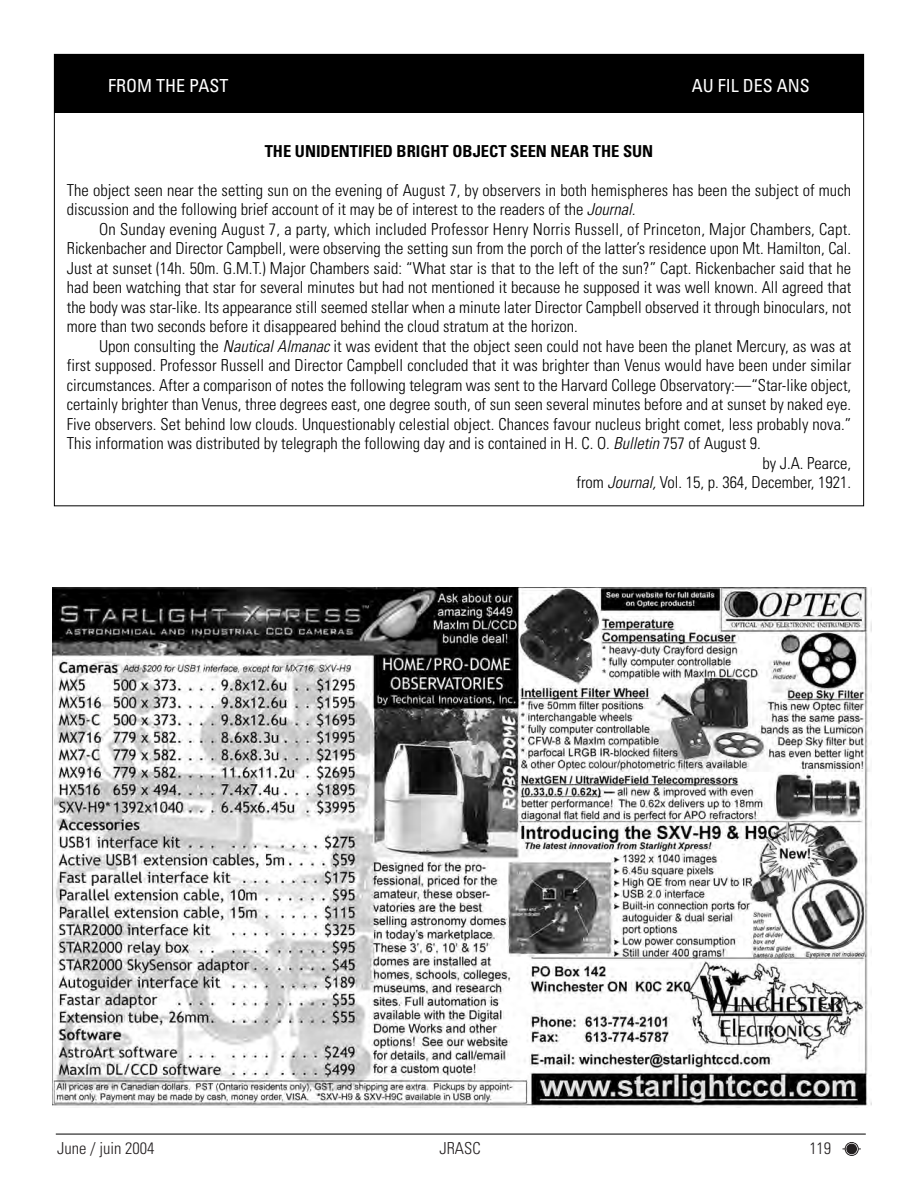
<style>
.page{position:relative;width:918px;height:1188px;background:#fff}
.page>*{position:absolute;margin:0;border:0;box-sizing:border-box;transform-origin:0 0}
.t1{font:condensed 18px "Univers";color:#fff}
.t2{font:300 condensed 16.5px/19.5px "Univers";color:#000}
.t3{font:700 condensed 16.5px "Univers";color:#000}
.t4{font:300 condensed 16.5px "Univers";color:#231f20}
.s1{font-style:italic}
</style>
<div class="page">
<svg style="left:842px;top:1142px;width:19px;height:14px"></svg>
<hr style="left:56px;top:1134px;width:810px;height:1px;background:#000">
<div style="left:54px;top:54px;width:810px;height:59px;background:#000"></div>
<img style="left:52px;top:588px;width:820px;height:520px">
<p class="t1" style="left:108px;top:79px;width:122px">FROM THE PAST</p>
<p class="t1" style="left:692px;top:79px;width:119px">AU FIL DES ANS</p>
<p class="t3" style="left:265px;top:145px;width:390px">THE UNIDENTIFIED BRIGHT OBJECT SEEN NEAR THE SUN</p>
<p class="t2" style="left:67px;top:182px;width:786px">The object seen near the setting sun on the evening of August 7, by observers in both hemispheres has been the subject of much discussion and the following brief account of it may be of interest to the readers of the <span class="s1">Journal.</span></p>
<p class="t2" style="left:67px;top:221px;width:786px;text-align:justify;text-indent:32px">On Sunday evening August 7, a party, which included Professor Henry Norris Russell, of Princeton, Major Chambers, Capt.<br>Rickenbacher and Director Campbell, were observing the setting sun from the porch of the latter’s residence upon Mt. Hamilton, Cal.<br>Just at sunset (14h. 50m. G.M.T.) Major Chambers said: “What star is that to the left of the sun?” Capt. Rickenbacher said that he had been watching that star for several minutes but had not mentioned it because he supposed it was well known. All agreed that the body was star-like. Its appearance still seemed stellar when a minute later Director Campbell observed it through binoculars, not more than two seconds before it disappeared behind the cloud stratum at the horizon.</p>
<p class="t2" style="left:99px;top:338px;width:754px">Upon consulting the <span class="s1">Nautical Almanac</span> it was evident that the object seen could not have been the planet Mercury, as was at</p>
<p class="t2" style="left:67px;top:357px;width:786px">first supposed. Professor Russell and Director Campbell concluded that it was brighter than Venus would have been under similar</p>
<p class="t2" style="left:67px;top:377px;width:786px">circumstances. After a comparison of notes the following telegram was sent to the Harvard College Observatory:—“Star-like object,</p>
<p class="t2" style="left:67px;top:396px;width:786px">certainly brighter than Venus, three degrees east, one degree south, of sun seen several minutes before and at sunset by naked eye.</p>
<p class="t2" style="left:67px;top:416px;width:786px">Five observers. Set behind low clouds. Unquestionably celestial object. Chances favour nucleus bright comet, less probably nova.”</p>
<p class="t2" style="left:67px;top:435px;width:696px">This information was distributed by telegraph the following day and is contained in H. C. O. <span class="s1">Bulletin</span> 757 of August 9.</p>
<p class="t2" style="left:762px;top:455px;width:90px">by J.A. Pearce,</p>
<p class="t2" style="left:576px;top:474px;width:276px">from <span class="s1">Journal,</span> Vol. 15, p. 364, December, 1921.</p>
<p class="t4" style="left:57px;top:1143px;width:99px">June / juin 2004</p>
<p class="t4" style="left:439px;top:1143px;width:43px">JRASC</p>
<p class="t4" style="left:809px;top:1143px;width:23px">119</p>
</div>
